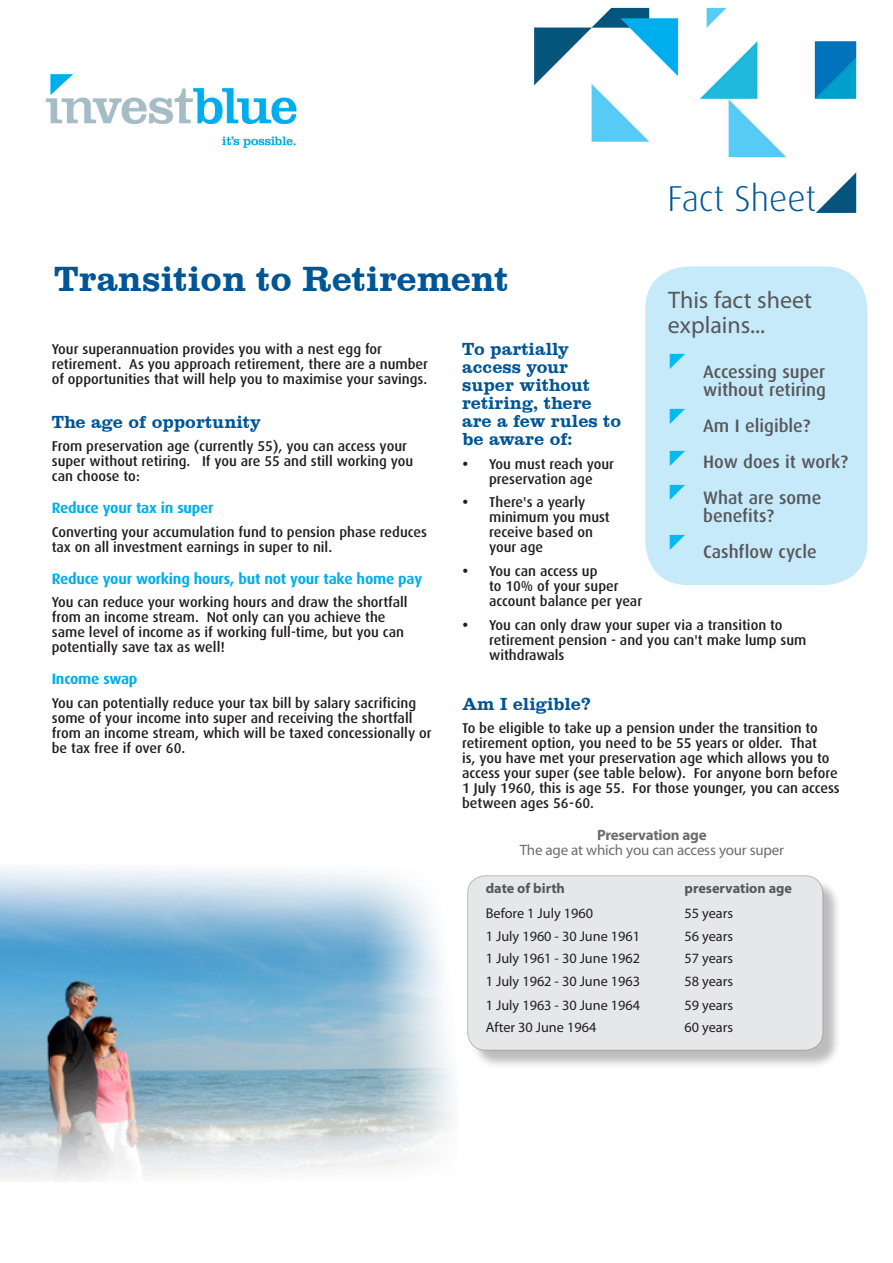
<style>
.page{position:relative;width:893px;height:1263px;background:#fff}
.page>*{position:absolute;margin:0;border:0;box-sizing:border-box;transform-origin:0 0}
.t1{font:36px "Clarendon";color:#005595}
.Big_heading{font:300 36px "Dax";color:#005595}
.explanation_box_head{font:24px/24px "Myriad Pro";color:#57585a}
.content_heading{font:18px/18px "Clarendon";color:#005595}
.explanation_box_text{font:500 18px/18px "Dax";color:#57585a}
.explanation_box_bull{font:18px "Clarendon";color:#005595}
.little_bold_heading{font:700 15px "Dax";letter-spacing:-.015em;color:#00aeef}
.little_bold_heading-2{font:15px/15px "Myriad Pro";letter-spacing:-.015em;color:#6c6d70;text-align:center}
.content_text{font:500 14.25px/15px "Dax";color:#231f20}
.explanation_box_bull-2{font:500 14.25px/15px "Dax";color:#231f20}
.table_text{font:14.25px "Myriad Pro";color:#231f20}
.table_text-2{font:700 14.25px "Myriad Pro";color:#57585a}
.s1{font-weight:700}
</style>
<div class="page">
<img style="left:1px;top:868px;width:452px;height:313px">
<div style="left:645px;top:266px;width:222px;height:319px;background:#c6eafa;border-radius:43px"></div>
<div style="left:470px;top:878px;width:372px;height:191px;background:#231f20;opacity:.3"></div>
<div style="left:468px;top:876px;width:355px;height:174px;background:#e6e7e9;border-radius:18px"></div>
<div style="left:467px;top:875px;width:356px;height:175px;border:1px solid #867f7c;border-radius:18px"></div>
<img style="left:45px;top:6px;width:812px;height:207px">
<p class="Big_heading" style="left:668px;top:179px;width:150px">Fact Sheet</p>
<p class="t1" style="left:54px;top:259px;width:456px">Transition to Retirement</p>
<p class="explanation_box_head" style="left:668px;top:289px;width:146px">This fact sheet explains...</p>
<p class="explanation_box_text" style="left:703px;top:363px;width:124px">Accessing super without retiring</p>
<p class="explanation_box_text" style="left:703px;top:417px;width:109px">Am I eligible?</p>
<p class="explanation_box_text" style="left:703px;top:453px;width:146px">How does it work?</p>
<p class="explanation_box_text" style="left:703px;top:489px;width:120px">What are some benefits?</p>
<p class="explanation_box_text" style="left:703px;top:543px;width:115px">Cashflow cycle</p>
<p class="content_text" style="left:52px;top:342px;width:378px">Your superannuation provides you with a nest egg for retirement. As you approach retirement, there are a number of opportunities that will help you to maximise your savings.</p>
<p class="content_heading" style="left:52px;top:413px;width:210px">The age of opportunity</p>
<p class="content_text" style="left:52px;top:439px;width:363px">From preservation age (currently 55), you can access your super without retiring. If you are 55 and still working you can choose to:</p>
<p class="little_bold_heading" style="left:52px;top:499px;width:163px">Reduce your tax in super</p>
<p class="content_text" style="left:52px;top:524px;width:377px">Converting your accumulation fund to pension phase reduces tax on all investment earnings in super to nil.</p>
<p class="little_bold_heading" style="left:52px;top:570px;width:372px">Reduce your working hours, but not your take home pay</p>
<p class="content_text" style="left:52px;top:595px;width:357px">You can reduce your working hours and draw the shortfall from an income stream. Not only can you achieve the same level of income as if working full-time, but you can potentially save tax as well!</p>
<p class="little_bold_heading" style="left:52px;top:671px;width:87px">Income swap</p>
<p class="content_text" style="left:52px;top:695px;width:381px">You can potentially reduce your tax bill by salary sacrificing some of your income into super and receiving the shortfall from an income stream, which will be taxed concessionally or be tax free if over 60.</p>
<p class="content_heading" style="left:462px;top:340px;width:160px">To partially access your super without retiring, there are a few rules to be aware of:</p>
<p class="explanation_box_bull-2" style="left:489px;top:457px;width:126px">You must reach your preservation age</p>
<p class="explanation_box_bull-2" style="left:489px;top:495px;width:122px">There's a yearly minimum you must receive based on your age</p>
<p class="explanation_box_bull-2" style="left:489px;top:564px;width:155px">You can access up<br>to 10% of your super account balance per year</p>
<p class="explanation_box_bull-2" style="left:489px;top:617px;width:319px">You can only draw your super via a transition to retirement pension - and you can't make lump sum withdrawals</p>
<p class="explanation_box_bull" style="left:462px;top:693px;width:130px">Am I eligible?</p>
<p class="content_text" style="left:462px;top:721px;width:379px">To be eligible to take up a pension under the transition to retirement option, you need to be 55 years or older. That<br>is, you have met your preservation age which allows you to access your super (see table below). For anyone born before 1 July 1960, this is age 55. For those younger, you can access between ages 56-60.</p>
<p class="little_bold_heading-2" style="left:520px;top:828px;width:266px"><span class="s1">Preservation age<br></span>The age at which you can access your super</p>
<p class="table_text-2" style="left:486px;top:880px;width:81px">date of birth</p>
<p class="table_text-2" style="left:684px;top:880px;width:109px">preservation age</p>
<p class="table_text" style="left:486px;top:905px;width:109px">Before 1 July 1960</p>
<p class="table_text" style="left:684px;top:905px;width:50px">55 years</p>
<p class="table_text" style="left:486px;top:928px;width:156px">1 July 1960 - 30 June 1961</p>
<p class="table_text" style="left:684px;top:928px;width:50px">56 years</p>
<p class="table_text" style="left:486px;top:951px;width:156px">1 July 1961 - 30 June 1962</p>
<p class="table_text" style="left:684px;top:951px;width:50px">57 years</p>
<p class="table_text" style="left:486px;top:973px;width:156px">1 July 1962 - 30 June 1963</p>
<p class="table_text" style="left:684px;top:973px;width:50px">58 years</p>
<p class="table_text" style="left:486px;top:997px;width:156px">1 July 1963 - 30 June 1964</p>
<p class="table_text" style="left:684px;top:997px;width:50px">59 years</p>
<p class="table_text" style="left:486px;top:1020px;width:112px">After 30 June 1964</p>
<p class="table_text" style="left:684px;top:1020px;width:50px">60 years</p>
</div>
